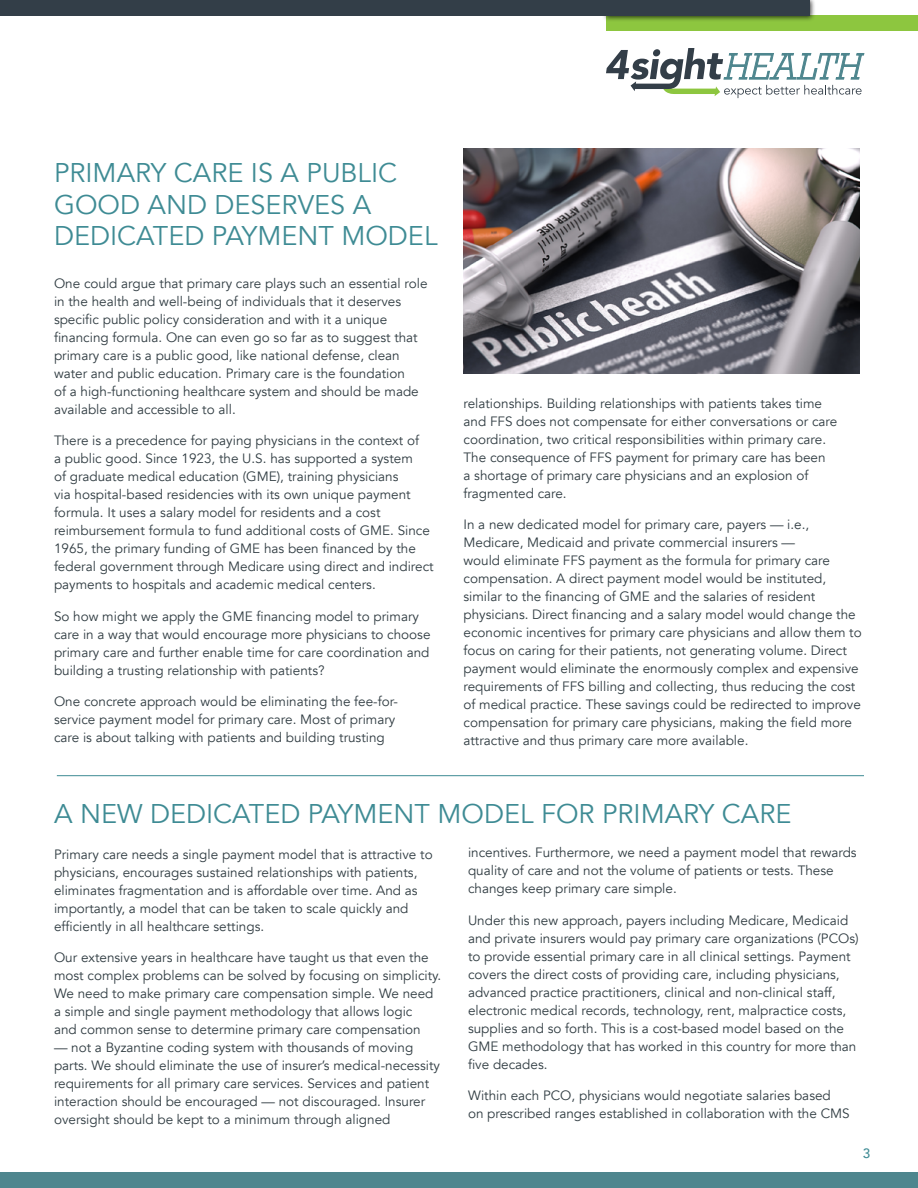
<style>
.page{position:relative;width:918px;height:1188px;background:#fff}
.page>*{position:absolute;margin:0;border:0;box-sizing:border-box;transform-origin:0 0}
.t1{font:27px/31.5px "Avenir";color:#3e8b94}
.t2{font:13.5px/18px "Avenir";color:#303c42}
.t3{font:500 13.5px "Avenir";color:#3e8b94}
</style>
<div class="page">
<svg style="left:606px;top:48px;width:258px;height:50px"></svg>
<div style="left:606px;top:16px;width:312px;height:15px;background:#8dc63f"></div>
<div style="left:602px;top:0;width:214px;height:22px;background:#000;opacity:.75"></div>
<div style="left:0;top:0;width:810px;height:16px;background:#333e48"></div>
<div style="left:0;top:1172px;width:918px;height:16px;background:#4e868e"></div>
<img style="left:464px;top:148px;width:396px;height:226px">
<hr style="left:57px;top:775px;width:807px;height:1px;background:#3e8b94">
<h1 class="t1" style="left:54px;top:158px;width:385px">PRIMARY CARE IS A PUBLIC<br>GOOD AND DESERVES A<br>DEDICATED PAYMENT MODEL</h1>
<p class="t2" style="left:54px;top:275px;width:375px">One could argue that primary care plays such an essential role in the health and well-being of individuals that it deserves specific public policy consideration and with it a unique financing formula. One can even go so far as to suggest that primary care is a public good, like national defense, clean water and public education. Primary care is the foundation<br>of a high-functioning healthcare system and should be made available and accessible to all.</p>
<p class="t2" style="left:54px;top:432px;width:381px">There is a precedence for paying physicians in the context of<br>a public good. Since 1923, the U.S. has supported a system<br>of graduate medical education (GME), training physicians<br>via hospital-based residencies with its own unique payment formula. It uses a salary model for residents and a cost reimbursement formula to fund additional costs of GME. Since 1965, the primary funding of GME has been financed by the federal government through Medicare using direct and indirect payments to hospitals and academic medical centers.</p>
<p class="t2" style="left:54px;top:608px;width:378px">So how might we apply the GME financing model to primary care in a way that would encourage more physicians to choose primary care and further enable time for care coordination and building a trusting relationship with patients?</p>
<p class="t2" style="left:54px;top:693px;width:346px">One concrete approach would be eliminating the fee-for&shy;service payment model for primary care. Most of primary care is about talking with patients and building trusting</p>
<p class="t2" style="left:463px;top:394px;width:375px">relationships. Building relationships with patients takes time and FFS does not compensate for either conversations or care coordination, two critical responsibilities within primary care.<br>The consequence of FFS payment for primary care has been<br>a shortage of primary care physicians and an explosion of fragmented care.</p>
<p class="t2" style="left:463px;top:516px;width:400px">In a new dedicated model for primary care, payers — i.e., Medicare, Medicaid and private commercial insurers —<br>would eliminate FFS payment as the formula for primary care compensation. A direct payment model would be instituted, similar to the financing of GME and the salaries of resident physicians. Direct financing and a salary model would change the economic incentives for primary care physicians and allow them to focus on caring for their patients, not generating volume. Direct payment would eliminate the enormously complex and expensive requirements of FFS billing and collecting, thus reducing the cost of medical practice. These savings could be redirected to improve compensation for primary care physicians, making the field more attractive and thus primary care more available.</p>
<h1 class="t1" style="left:54px;top:798px;width:739px">A NEW DEDICATED PAYMENT MODEL FOR PRIMARY CARE</h1>
<p class="t2" style="left:54px;top:845px;width:380px">Primary care needs a single payment model that is attractive to physicians, encourages sustained relationships with patients, eliminates fragmentation and is affordable over time. And as importantly, a model that can be taken to scale quickly and efficiently in all healthcare settings.</p>
<p class="t2" style="left:54px;top:949px;width:389px">Our extensive years in healthcare have taught us that even the most complex problems can be solved by focusing on simplicity.<br>We need to make primary care compensation simple. We need a simple and single payment methodology that allows logic<br>and common sense to determine primary care compensation</p>
<p class="t2" style="left:54px;top:1039px;width:387px">— not a Byzantine coding system with thousands of moving parts. We should eliminate the use of insurer’s medical-necessity requirements for all primary care services. Services and patient interaction should be encouraged — not discouraged. Insurer oversight should be kept to a minimum through aligned</p>
<p class="t2" style="left:468px;top:844px;width:390px">incentives. Furthermore, we need a payment model that rewards quality of care and not the volume of patients or tests. These changes keep primary care simple.</p>
<p class="t2" style="left:468px;top:911px;width:392px">Under this new approach, payers including Medicare, Medicaid and private insurers would pay primary care organizations (PCOs) to provide essential primary care in all clinical settings. Payment covers the direct costs of providing care, including physicians, advanced practice practitioners, clinical and non-clinical staff, electronic medical records, technology, rent, malpractice costs, supplies and so forth. This is a cost-based model based on the GME methodology that has worked in this country for more than five decades.</p>
<p class="t2" style="left:468px;top:1087px;width:383px">Within each PCO, physicians would negotiate salaries based on prescribed ranges established in collaboration with the CMS</p>
<p class="t3" style="left:863px;top:1142px;width:9px">3</p>
</div>
